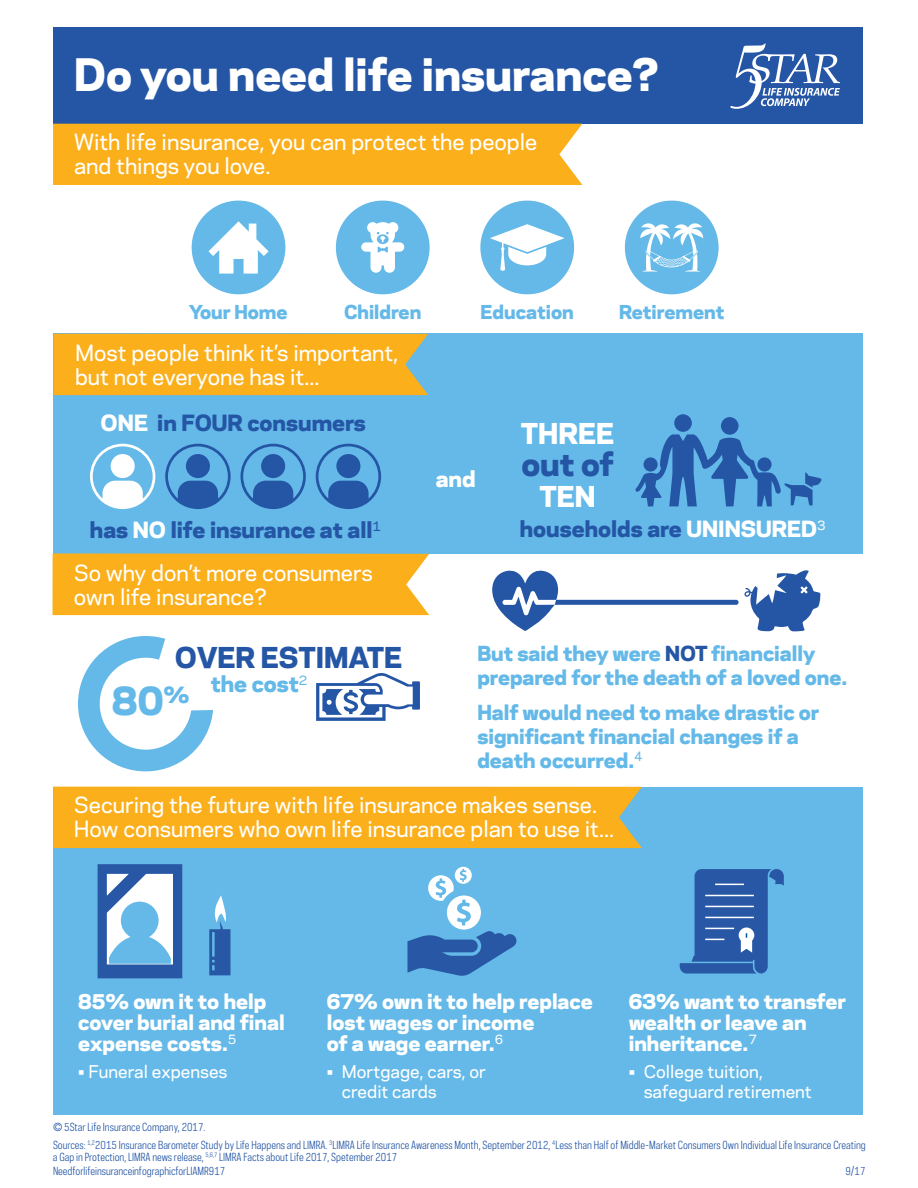
<style>
.page{position:relative;width:918px;height:1188px;background:#fff}
.page>*{position:absolute;margin:0;border:0;box-sizing:border-box;transform-origin:0 0}
.t1{font:800 42px "Galaxie Polaris";color:#fff}
.t2{font:800 36.9px "Galaxie Polaris";color:#64b9e8}
.t3{font:800 30.45px "Galaxie Polaris";color:#2456a5}
.t4{font:800 27px "Galaxie Polaris";color:#2456a5}
.t5{font:800 27px "Galaxie Polaris";color:#fff}
.t6{font:500 21px/24px "Galaxie Polaris";color:#fff}
.t7{font:800 21px "Galaxie Polaris";color:#2456a5}
.t8{font:800 21px "Galaxie Polaris";color:#64b9e8}
.t9{font:800 21px "Galaxie Polaris";color:#fff}
.t10{font:800 19.5px/21px "Galaxie Polaris";color:#fff}
.t11{font:800 19.5px/23.7px "Galaxie Polaris";color:#64b9e8}
.t12{font:800 18px "Galaxie Polaris";color:#64b9e8}
.t13{font:500 16.5px/19.8px "Galaxie Polaris";color:#fff}
.t14{font:10.5px/12px "Galaxie Polaris Condensed";color:#2456a5}
.s1{color:#fff}
.s2{color:#2456a5}
</style>
<div class="page">
<div style="left:53px;top:787px;width:810px;height:327px;background:#64b9e8"></div>
<div style="left:53px;top:334px;width:810px;height:220px;background:#64b9e8"></div>
<div style="left:53px;top:334px;width:375px;height:61px;background:#fbaf1b"></div>
<div style="left:52px;top:553px;width:377px;height:62px;background:#fbaf1b"></div>
<div style="left:53px;top:27px;width:809px;height:97px;background:#2456a5"></div>
<div style="left:53px;top:124px;width:529px;height:61px;background:#fbaf1b"></div>
<svg style="left:78px;top:636px;width:135px;height:136px"></svg>
<svg style="left:165px;top:444px;width:66px;height:65px"></svg>
<svg style="left:240px;top:444px;width:66px;height:65px"></svg>
<svg style="left:316px;top:444px;width:65px;height:65px"></svg>
<svg style="left:90px;top:444px;width:65px;height:65px"></svg>
<div style="left:192px;top:201px;width:93px;height:93px;background:#64b9e8;border-radius:50%"></div>
<svg style="left:209px;top:221px;width:60px;height:53px"></svg>
<div style="left:480px;top:201px;width:94px;height:93px;background:#64b9e8;border-radius:50%"></div>
<svg style="left:490px;top:224px;width:75px;height:47px"></svg>
<div style="left:336px;top:201px;width:94px;height:93px;background:#64b9e8;border-radius:50%"></div>
<svg style="left:361px;top:222px;width:43px;height:51px"></svg>
<div style="left:625px;top:201px;width:94px;height:93px;background:#64b9e8;border-radius:50%"></div>
<svg style="left:640px;top:223px;width:63px;height:49px"></svg>
<svg style="left:316px;top:673px;width:104px;height:48px"></svg>
<div style="left:53px;top:787px;width:589px;height:61px;background:#fbaf1b"></div>
<svg style="left:492px;top:570px;width:328px;height:62px"></svg>
<svg style="left:730px;top:43px;width:110px;height:66px"></svg>
<div style="left:674px;top:414px;width:18px;height:18px;background:#2456a5;border-radius:50%"></div>
<div style="left:721px;top:417px;width:18px;height:18px;background:#2456a5;border-radius:50%"></div>
<svg style="left:635px;top:434px;width:187px;height:72px"></svg>
<svg style="left:407px;top:867px;width:109px;height:109px"></svg>
<svg style="left:98px;top:864px;width:84px;height:114px"></svg>
<svg style="left:209px;top:895px;width:22px;height:80px"></svg>
<svg style="left:679px;top:869px;width:105px;height:105px"></svg>
<h1 class="t1" style="left:74px;top:40px;width:586px">Do you need life insurance?</h1>
<h3 class="t6" style="left:74px;top:129px;width:465px">With life insurance, you can protect the people and things you love.</h3>
<h3 class="t12" style="left:189px;top:297px;width:100px">Your Home</h3>
<h3 class="t12" style="left:344px;top:297px;width:79px">Children</h3>
<h3 class="t12" style="left:481px;top:297px;width:95px">Education</h3>
<h3 class="t12" style="left:619px;top:297px;width:107px">Retirement</h3>
<h3 class="t6" style="left:75px;top:340px;width:325px">Most people think it’s important, but not everyone has it...</h3>
<h3 class="t7" style="left:101px;top:405px;width:267px"><span class="s1">ONE</span> in FOUR consumers</h3>
<h3 class="t7" style="left:90px;top:513px;width:293px">has <span class="s1">NO</span> life insurance at all<sup>1</sup></h3>
<h3 class="t6" style="left:74px;top:559px;width:300px">So why don’t more consumers own life insurance?</h3>
<h3 class="t4" style="left:175px;top:635px;width:229px">OVER ESTIMATE</h3>
<h2 class="t2" style="left:112px;top:670px;width:79px">80<sup>%</sup></h2>
<h3 class="t8" style="left:211px;top:667px;width:98px">the cost<sup>2</sup></h3>
<h3 class="t9" style="left:436px;top:461px;width:41px">and</h3>
<h3 class="t5" style="left:521px;top:411px;width:95px">THREE</h3>
<h3 class="t3" style="left:521px;top:438px;width:94px">out of</h3>
<h3 class="t5" style="left:539px;top:474px;width:58px">TEN</h3>
<h3 class="t7" style="left:520px;top:511px;width:307px">households are <span class="s1">UNINSURED</span><sup>3</sup></h3>
<h3 class="t11" style="left:477px;top:640px;width:371px">But said they were <span class="s2">NOT</span> financially prepared for the death of a loved one.</h3>
<h3 class="t11" style="left:477px;top:699px;width:344px">Half would need to make drastic or significant financial changes if a death occurred.<sup>4</sup></h3>
<h3 class="t6" style="left:74px;top:792px;width:542px">Securing the future with life insurance makes sense.<br>How consumers who own life insurance plan to use it...</h3>
<h3 class="t10" style="left:78px;top:989px;width:208px">85% own it to help cover burial and final expense costs.<sup>5</sup></h3>
<h3 class="t13" style="left:78px;top:1061px;width:151px">• Funeral expenses</h3>
<p class="t14" style="left:53px;top:1120px;width:154px">© 5Star Life Insurance Company, 2017.</p>
<h3 class="t10" style="left:327px;top:989px;width:267px">67% own it to help replace lost wages or income<br>of a wage earner.<sup>6</sup></h3>
<h3 class="t13" style="left:342px;top:1061px;width:146px;text-indent:-15px">• Mortgage, cars, or credit cards</h3>
<h3 class="t10" style="left:629px;top:989px;width:219px">63% want to transfer wealth or leave an inheritance.<sup>7</sup></h3>
<h3 class="t13" style="left:644px;top:1061px;width:170px;text-indent:-15px">• College tuition, safeguard retirement</h3>
<p class="t14" style="left:53px;top:1138px;width:814px">Sources: <sup>1,2</sup>2015 Insurance Barometer Study by Life Happens and LIMRA. <sup>3</sup>LIMRA Life Insurance Awareness Month, September 2012, <sup>4</sup>Less than Half of Middle-Market Consumers Own Individual Life Insurance Creating a Gap in Protection, LIMRA news release, <sup>5,6,7</sup> LIMRA Facts about Life 2017, Spetember 2017</p>
<p class="t14" style="left:53px;top:1164px;width:174px">NeedforlifeinsuranceinfographicforLIAMR917</p>
<p class="t14" style="left:845px;top:1164px;width:21px">9/17</p>
</div>
